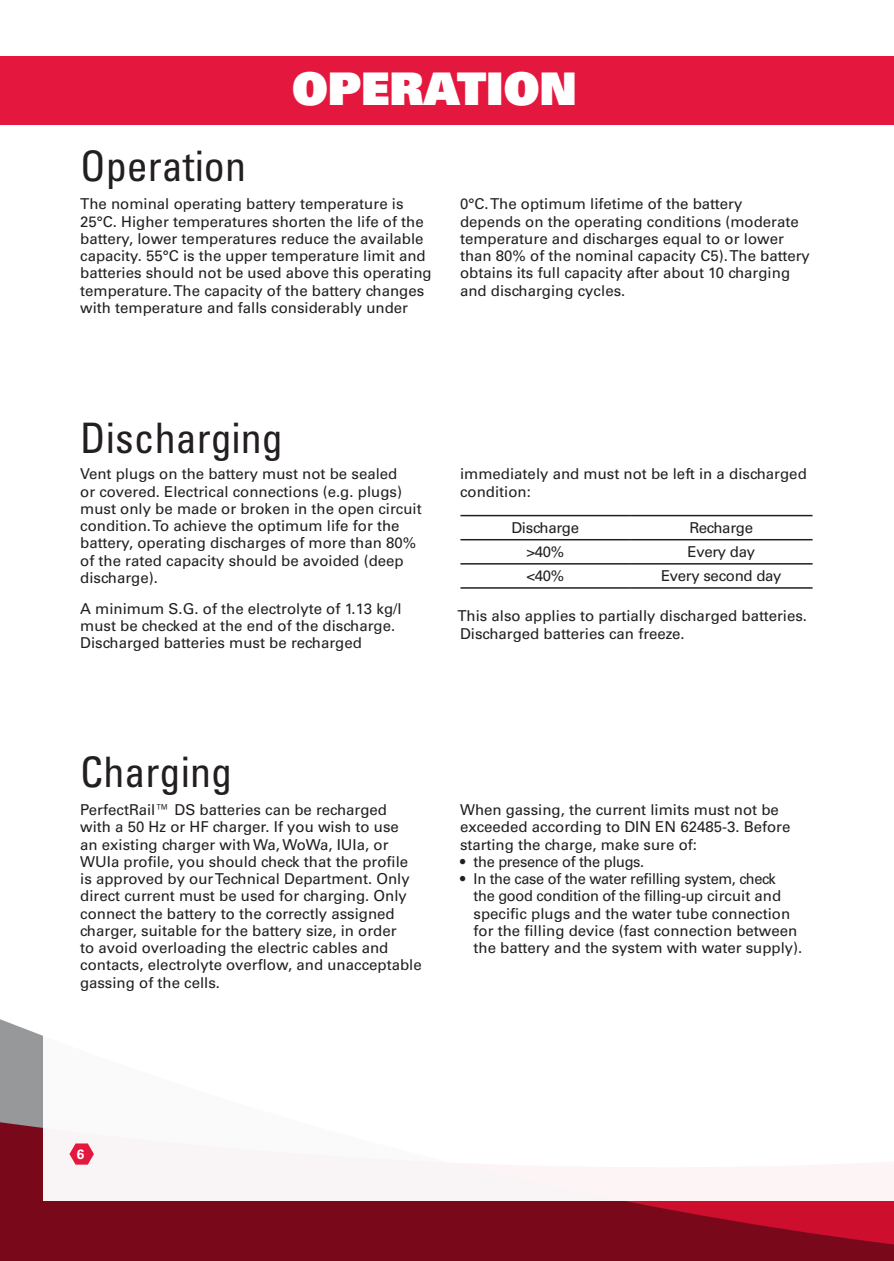
<style>
.page{position:relative;width:894px;height:1261px;background:#fff}
.page>*{position:absolute;margin:0;border:0;box-sizing:border-box;transform-origin:0 0}
.t1{font:45px "Univers LT Std X Black";color:#fff}
.Labels{font:condensed 42px "Univers LT Std";color:#231f20}
.Labels-2{font:15px/17.2px "Univers LT Std";color:#231f20}
.Labels-3{font:15px "Univers LT Std";letter-spacing:-.02em;color:#231f20}
.t2{font:700 13.5px "Univers LT Std";color:#fff}
</style>
<div class="page">
<svg style="left:0;top:1019px;width:893px;height:241px;background:#861729"></svg>
<div style="left:43px;top:911px;width:850px;height:289px;background:#fff"></div>
<svg style="left:69px;top:1143px;width:25px;height:21px"></svg>
<div style="left:0;top:56px;width:893px;height:68px;background:#e4183e"></div>
<hr style="left:460px;top:515px;width:170px;height:1px;background:#231f20">
<hr style="left:630px;top:515px;width:182px;height:1px;background:#231f20">
<hr style="left:460px;top:539px;width:170px;height:1px;background:#231f20">
<hr style="left:630px;top:539px;width:182px;height:1px;background:#231f20">
<hr style="left:460px;top:563px;width:170px;height:1px;background:#231f20">
<hr style="left:630px;top:563px;width:182px;height:1px;background:#231f20">
<hr style="left:460px;top:587px;width:170px;height:1px;background:#231f20">
<hr style="left:630px;top:587px;width:182px;height:1px;background:#231f20">
<p class="Labels" style="left:80px;top:140px;width:167px">Operation</p>
<p class="t1" style="left:292px;top:59px;width:286px">OPERATION</p>
<p class="Labels-2" style="left:80px;top:196px;width:353px">The nominal operating battery temperature is 25°C. Higher temperatures shorten the life of the battery, lower temperatures reduce the available capacity. 55°C is the upper temperature limit and batteries should not be used above this operating temperature. The capacity of the battery changes with temperature and falls considerably under</p>
<p class="Labels-2" style="left:460px;top:196px;width:351px">0°C. The optimum lifetime of the battery<br>depends on the operating conditions (moderate temperature and discharges equal to or lower than 80% of the nominal capacity C5). The battery obtains its full capacity after about 10 charging and discharging cycles.</p>
<p class="Labels" style="left:80px;top:411px;width:204px">Discharging</p>
<p class="Labels-2" style="left:80px;top:465px;width:343px">Vent plugs on the battery must not be sealed<br>or covered. Electrical connections (e.g. plugs) must only be made or broken in the open circuit condition. To achieve the optimum life for the battery, operating discharges of more than 80% of the rated capacity should be avoided (deep discharge).</p>
<p class="Labels-2" style="left:80px;top:599px;width:323px">A minimum S.G. of the electrolyte of 1.13 kg/l must be checked at the end of the discharge.<br>Discharged batteries must be recharged</p>
<p class="Labels-2" style="left:460px;top:465px;width:348px">immediately and must not be left in a discharged condition:</p>
<p class="Labels-3" style="left:511px;top:519px;width:69px">Discharge</p>
<p class="Labels-3" style="left:689px;top:519px;width:65px">Recharge</p>
<p class="Labels-2" style="left:526px;top:543px;width:39px">&gt;40%</p>
<p class="Labels-3" style="left:687px;top:543px;width:69px">Every day</p>
<p class="Labels-2" style="left:526px;top:567px;width:39px">&lt;40%</p>
<p class="Labels-3" style="left:660px;top:567px;width:122px">Every second day</p>
<p class="Labels-2" style="left:457px;top:607px;width:351px">This also applies to partially discharged batteries.<br>Discharged batteries can freeze.</p>
<p class="Labels" style="left:80px;top:745px;width:153px">Charging</p>
<p class="Labels-2" style="left:80px;top:801px;width:343px">PerfectRail™ DS batteries can be recharged<br>with a 50 Hz or HF charger. If you wish to use<br>an existing charger with Wa, WoWa, IUIa, or WUIa profile, you should check that the profile is approved by our Technical Department. Only direct current must be used for charging. Only connect the battery to the correctly assigned charger, suitable for the battery size, in order<br>to avoid overloading the electric cables and contacts, electrolyte overflow, and unacceptable gassing of the cells.</p>
<p class="Labels-2" style="left:460px;top:801px;width:332px">When gassing, the current limits must not be exceeded according to DIN EN 62485-3. Before starting the charge, make sure of:</p>
<p class="Labels-3" style="left:460px;top:852px;width:186px">• the presence of the plugs.</p>
<p class="Labels-2" style="left:473px;top:870px;width:330px;text-indent:-14px">• In the case of the water refilling system, check<br>the good condition of the filling-up circuit and specific plugs and the water tube connection for the filling device (fast connection between the battery and the system with water supply).</p>
<p class="t2" style="left:77px;top:1146px;width:9px">6</p>
</div>
